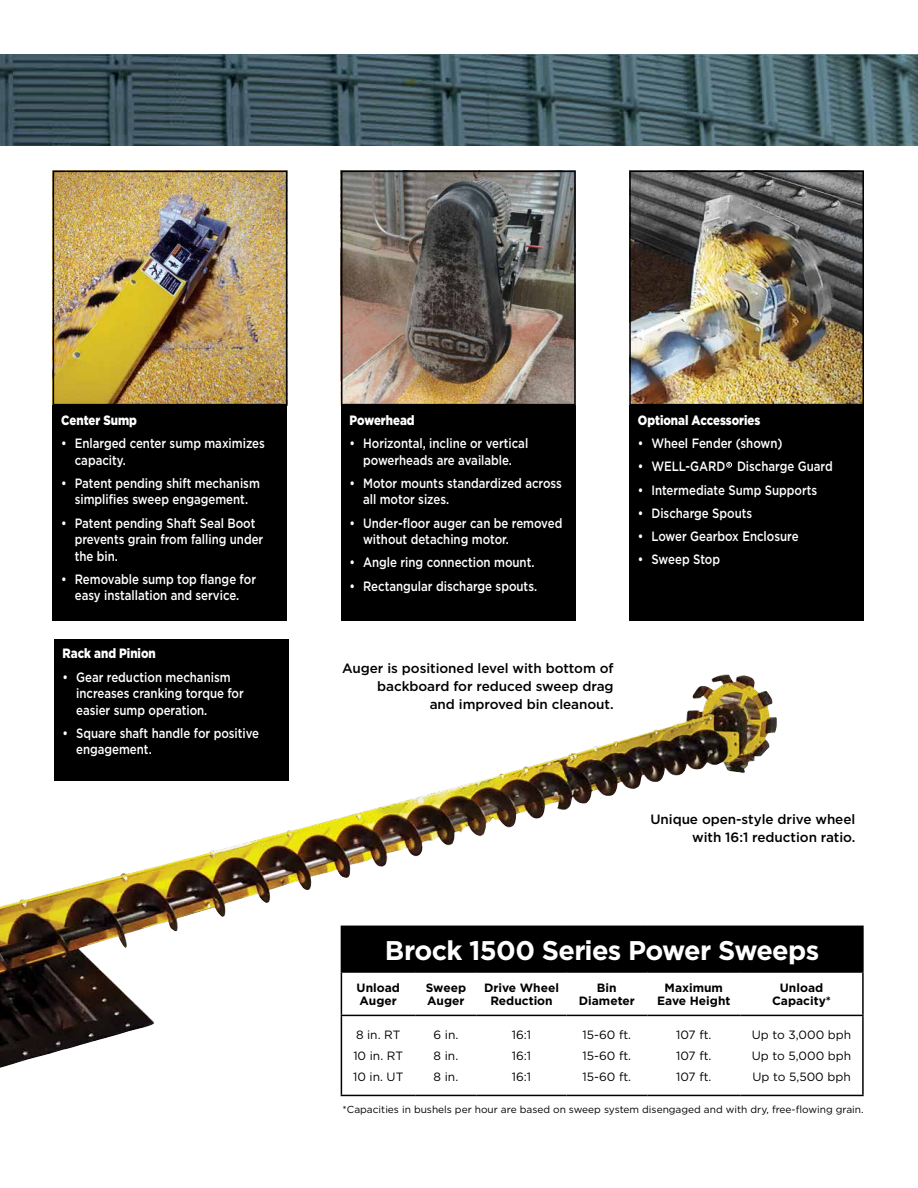
<style>
.page{position:relative;width:918px;height:1188px;background:#fff}
.page>*{position:absolute;margin:0;border:0;box-sizing:border-box;transform-origin:0 0}
.t1{font:700 27px "Gotham";letter-spacing:-.025em;color:#fff}
.t2{font:500 13.5px/16.5px "Gotham";color:#fff;scale:.85 1}
.t3{font:500 13.5px/18px "Gotham";letter-spacing:-.005em;color:#000;text-align:right}
.t4{font:900 13.5px "Gotham";color:#fff;scale:.85 1}
.t5{font:12px/21px "Gotham";color:#000;text-align:justify}
.t6{font:700 12px/13.5px "Gotham";color:#000;text-align:center}
.t7{font:10.2px "Gotham";color:#000}
</style>
<div class="page">
<img style="left:0;top:55px;width:918px;height:91px">
<img style="left:344px;top:174px;width:229px;height:228px">
<div style="left:341px;top:171px;width:235px;height:234px;border:2px solid #000"></div>
<img style="left:632px;top:174px;width:229px;height:228px">
<div style="left:629px;top:171px;width:235px;height:234px;border:2px solid #000"></div>
<img style="left:56px;top:174px;width:228px;height:228px">
<div style="left:53px;top:171px;width:234px;height:234px;border:2px solid #000"></div>
<div style="left:53px;top:405px;width:234px;height:215px;background:#000"></div>
<div style="left:341px;top:405px;width:235px;height:215px;background:#000"></div>
<div style="left:629px;top:405px;width:235px;height:215px;background:#000"></div>
<div style="left:54px;top:639px;width:235px;height:142px;background:#000"></div>
<img style="left:0;top:679px;width:722px;height:389px">
<svg style="left:726px;top:462px;width:6px;height:6px"></svg>
<div style="left:341px;top:926px;width:522px;height:46px;background:#000"></div>
<hr style="left:740px;top:926px;width:124px;height:1px;background:#000">
<hr style="left:862px;top:927px;width:2px;height:44px;background:#000">
<hr style="left:341px;top:971px;width:74px;height:2px;background:#000">
<hr style="left:341px;top:973px;width:1px;height:42px;background:#000">
<hr style="left:415px;top:971px;width:62px;height:2px;background:#000">
<hr style="left:477px;top:971px;width:89px;height:2px;background:#000">
<hr style="left:566px;top:971px;width:81px;height:2px;background:#000">
<hr style="left:647px;top:971px;width:93px;height:2px;background:#000">
<hr style="left:740px;top:971px;width:124px;height:2px;background:#000">
<hr style="left:862px;top:973px;width:2px;height:42px;background:#000">
<hr style="left:341px;top:1015px;width:74px;height:1px;background:#000">
<hr style="left:341px;top:1016px;width:1px;height:79px;background:#000">
<hr style="left:415px;top:1015px;width:62px;height:1px;background:#000">
<hr style="left:477px;top:1015px;width:89px;height:1px;background:#000">
<hr style="left:566px;top:1015px;width:81px;height:1px;background:#000">
<hr style="left:647px;top:1015px;width:93px;height:1px;background:#000">
<hr style="left:740px;top:1015px;width:124px;height:1px;background:#000">
<hr style="left:862px;top:1016px;width:2px;height:79px;background:#000">
<hr style="left:341px;top:1095px;width:74px;height:1px;background:#000">
<hr style="left:415px;top:1095px;width:62px;height:1px;background:#000">
<hr style="left:477px;top:1095px;width:89px;height:1px;background:#000">
<hr style="left:566px;top:1095px;width:81px;height:1px;background:#000">
<hr style="left:647px;top:1095px;width:93px;height:1px;background:#000">
<hr style="left:740px;top:1095px;width:124px;height:1px;background:#000">
<p class="t4" style="left:61px;top:411px;width:91px">Center Sump</p>
<p class="t2" style="left:75px;top:435px;width:225px;text-indent:-13px">• Enlarged center sump maximizes capacity.</p>
<p class="t2" style="left:61px;top:475px;width:235px;text-align:center">• Patent pending shift mechanism simplifies sweep engagement.</p>
<p class="t2" style="left:75px;top:514px;width:223px;text-indent:-13px">• Patent pending Shaft Seal Boot prevents grain from falling under the bin.</p>
<p class="t2" style="left:61px;top:571px;width:231px;text-align:center">• Removable sump top flange for easy installation and service.</p>
<p class="t4" style="left:63px;top:644px;width:111px">Rack and Pinion</p>
<p class="t2" style="left:76px;top:668px;width:199px;text-indent:-13px">• Gear reduction mechanism increases cranking torque for easier sump operation.</p>
<p class="t2" style="left:76px;top:725px;width:217px;text-indent:-13px">• Square shaft handle for positive engagement.</p>
<p class="t4" style="left:350px;top:411px;width:78px">Powerhead</p>
<p class="t2" style="left:350px;top:435px;width:212px;text-align:center">• Horizontal, incline or vertical powerheads are available.</p>
<p class="t2" style="left:363px;top:475px;width:235px;text-indent:-13px">• Motor mounts standardized across all motor sizes.</p>
<p class="t2" style="left:363px;top:514px;width:236px;text-indent:-13px">• Under-floor auger can be removed without detaching motor.</p>
<p class="t2" style="left:350px;top:554px;width:219px">• Angle ring connection mount.</p>
<p class="t2" style="left:350px;top:577px;width:222px">• Rectangular discharge spouts.</p>
<p class="t4" style="left:638px;top:411px;width:146px">Optional Accessories</p>
<p class="t2" style="left:638px;top:435px;width:172px">• Wheel Fender (shown)</p>
<p class="t2" style="left:638px;top:458px;width:231px">• WELL-GARD Discharge Guard</p>
<p class="t2" style="left:638px;top:481px;width:213px">• Intermediate Sump Supports</p>
<p class="t2" style="left:638px;top:505px;width:136px">• Discharge Spouts</p>
<p class="t2" style="left:638px;top:528px;width:191px">• Lower Gearbox Enclosure</p>
<p class="t2" style="left:638px;top:551px;width:98px">• Sweep Stop</p>
<p class="t3" style="left:342px;top:659px;width:273px">Auger is positioned level with bottom of backboard for reduced sweep drag<br>and improved bin cleanout.</p>
<p class="t3" style="left:650px;top:810px;width:206px">Unique open-style drive wheel with 16:1 reduction ratio.</p>
<h1 class="t1" style="left:385px;top:932px;width:436px">Brock 1500 Series Power Sweeps</h1>
<p class="t6" style="left:357px;top:981px;width:45px;text-align:left">Unload<br>Auger</p>
<p class="t6" style="left:426px;top:981px;width:42px;text-align:left">Sweep<br>Auger</p>
<p class="t6" style="left:484px;top:981px;width:76px">Drive Wheel<br>Reduction</p>
<p class="t6" style="left:579px;top:981px;width:58px">Bin<br>Diameter</p>
<p class="t6" style="left:657px;top:981px;width:75px">Maximum<br>Eave Height</p>
<p class="t6" style="left:772px;top:981px;width:60px">Unload<br>Capacity*</p>
<p class="t5" style="left:353px;top:1024px;width:52px;text-align:left">8 in. RT<br>10 in. RT<br>10 in. UT</p>
<p class="t5" style="left:434px;top:1024px;width:26px">6 in.<br>8 in.<br>8 in.</p>
<p class="t5" style="left:512px;top:1024px;width:21px">16:1<br>16:1<br>16:1</p>
<p class="t5" style="left:583px;top:1024px;width:50px">15-60 ft.<br>15-60 ft.<br>15-60 ft.</p>
<p class="t5" style="left:676px;top:1024px;width:37px">107 ft.<br>107 ft.<br>107 ft.</p>
<p class="t5" style="left:752px;top:1024px;width:101px">Up to 3,000 bph Up to 5,000 bph Up to 5,500 bph</p>
<p class="t7" style="left:342px;top:1103px;width:523px">*Capacities in bushels per hour are based on sweep system disengaged and with dry, free-flowing grain.</p>
</div>
